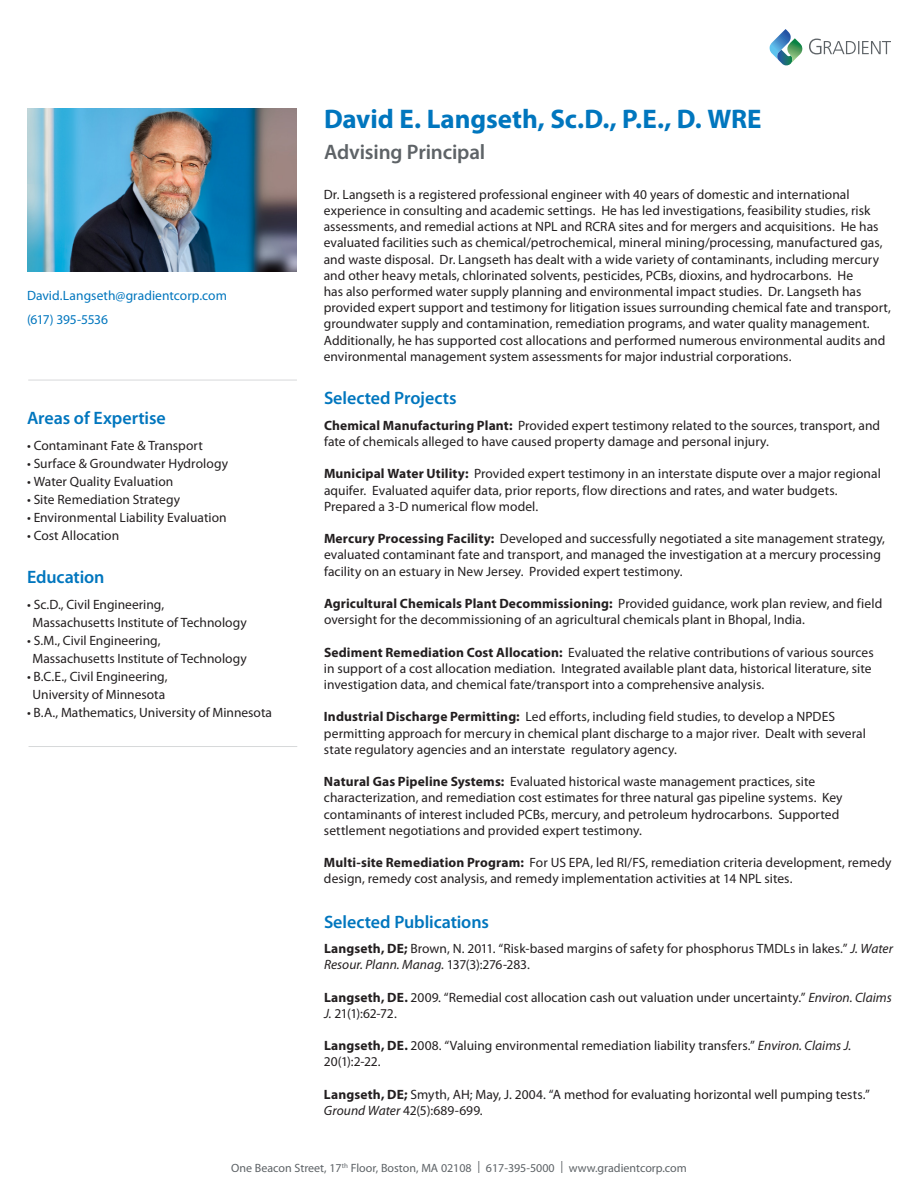
<style>
.page{position:relative;width:918px;height:1188px;background:#fff}
.page>*{position:absolute;margin:0;border:0;box-sizing:border-box;transform-origin:0 0}
.Name_and_credentials{font:700 27px "Myriad Pro";letter-spacing:-.005em;color:#0076be}
.Name_and_credentials-2{font:600 21px "Myriad Pro";letter-spacing:-.01em;color:#5e6367}
.Name_and_credentials-3{font:600 18px "Myriad Pro";letter-spacing:-.005em;color:#0076be}
.Name_and_credentials-4{font:13.5px/16.2px "Myriad Pro";letter-spacing:.005em;color:#231f20}
.Name_and_credentials-5{font:13.5px "Myriad Pro";color:#0076be}
.Name_and_credentials-6{font:13.5px "Myriad Pro";letter-spacing:-.025em;color:#0076be}
.t1{font:12px "Myriad Pro";color:#5e6367}
.s1{font-weight:700}
.s2{font-style:italic}
</style>
<div class="page">
<img style="left:27px;top:108px;width:270px;height:163px">
<hr style="left:28px;top:380px;width:269px;height:1px;background:#5e6367">
<svg style="left:770px;top:29px;width:32px;height:37px"></svg>
<svg style="left:809px;top:39px;width:82px;height:15px"></svg>
<hr style="left:29px;top:746px;width:268px;height:1px;background:#5e6367">
<p class="Name_and_credentials-5" style="left:27px;top:287px;width:202px">David.Langseth@gradientcorp.com</p>
<p class="Name_and_credentials-6" style="left:27px;top:311px;width:83px">(617) 395-5536</p>
<p class="Name_and_credentials-3" style="left:27px;top:406px;width:140px">Areas of Expertise</p>
<p class="Name_and_credentials-4" style="left:27px;top:437px;width:177px">• Contaminant Fate &amp; Transport</p>
<p class="Name_and_credentials-4" style="left:27px;top:455px;width:203px">• Surface &amp; Groundwater Hydrology</p>
<p class="Name_and_credentials-4" style="left:27px;top:473px;width:148px">• Water Quality Evaluation</p>
<p class="Name_and_credentials-4" style="left:27px;top:491px;width:155px">• Site Remediation Strategy</p>
<p class="Name_and_credentials-4" style="left:27px;top:509px;width:201px">• Environmental Liability Evaluation</p>
<p class="Name_and_credentials-4" style="left:27px;top:527px;width:94px">• Cost Allocation</p>
<p class="Name_and_credentials-3" style="left:27px;top:566px;width:79px">Education</p>
<p class="Name_and_credentials-4" style="left:27px;top:596px;width:139px">• Sc.D., Civil Engineering,</p>
<p class="Name_and_credentials-4" style="left:33px;top:614px;width:216px">Massachusetts Institute of Technology</p>
<p class="Name_and_credentials-4" style="left:27px;top:632px;width:135px">• S.M., Civil Engineering,</p>
<p class="Name_and_credentials-4" style="left:33px;top:650px;width:216px">Massachusetts Institute of Technology</p>
<p class="Name_and_credentials-4" style="left:27px;top:668px;width:142px">• B.C.E., Civil Engineering,</p>
<p class="Name_and_credentials-4" style="left:33px;top:686px;width:134px">University of Minnesota</p>
<p class="Name_and_credentials-4" style="left:27px;top:704px;width:247px">• B.A., Mathematics, University of Minnesota</p>
<p class="Name_and_credentials" style="left:324px;top:102px;width:439px">David E. Langseth, Sc.D., P.E., D. WRE</p>
<p class="Name_and_credentials-2" style="left:324px;top:139px;width:163px">Advising Principal</p>
<p class="Name_and_credentials-4" style="left:324px;top:186px;width:569px">Dr. Langseth is a registered professional engineer with 40 years of domestic and international experience in consulting and academic settings. He has led investigations, feasibility studies, risk assessments, and remedial actions at NPL and RCRA sites and for mergers and acquisitions. He has evaluated facilities such as chemical/petrochemical, mineral mining/processing, manufactured gas, and waste disposal. Dr. Langseth has dealt with a wide variety of contaminants, including mercury and other heavy metals, chlorinated solvents, pesticides, PCBs, dioxins, and hydrocarbons. He<br>has also performed water supply planning and environmental impact studies. Dr. Langseth has provided expert support and testimony for litigation issues surrounding chemical fate and transport, groundwater supply and contamination, remediation programs, and water quality management.<br>Additionally, he has supported cost allocations and performed numerous environmental audits and environmental management system assessments for major industrial corporations.</p>
<p class="Name_and_credentials-3" style="left:324px;top:387px;width:134px">Selected Projects</p>
<p class="Name_and_credentials-4" style="left:324px;top:417px;width:558px"><span class="s1">Chemical Manufacturing Plant:</span> Provided expert testimony related to the sources, transport, and fate of chemicals alleged to have caused property damage and personal injury.</p>
<p class="Name_and_credentials-4" style="left:324px;top:466px;width:558px"><span class="s1">Municipal Water Utility:</span> Provided expert testimony in an interstate dispute over a major regional aquifer. Evaluated aquifer data, prior reports, flow directions and rates, and water budgets.</p>
<p class="Name_and_credentials-4" style="left:324px;top:498px;width:216px">Prepared a 3-D numerical flow model.</p>
<p class="Name_and_credentials-4" style="left:324px;top:530px;width:563px"><span class="s1">Mercury Processing Facility:</span> Developed and successfully negotiated a site management strategy, evaluated contaminant fate and transport, and managed the investigation at a mercury processing facility on an estuary in New Jersey. Provided expert testimony.</p>
<p class="Name_and_credentials-4" style="left:324px;top:595px;width:560px"><span class="s1">Agricultural Chemicals Plant Decommissioning:</span> Provided guidance, work plan review, and field oversight for the decommissioning of an agricultural chemicals plant in Bhopal, India.</p>
<p class="Name_and_credentials-4" style="left:324px;top:644px;width:551px"><span class="s1">Sediment Remediation Cost Allocation:</span> Evaluated the relative contributions of various sources in support of a cost allocation mediation. Integrated available plant data, historical literature, site investigation data, and chemical fate/transport into a comprehensive analysis.</p>
<p class="Name_and_credentials-4" style="left:324px;top:709px;width:544px"><span class="s1">Industrial Discharge Permitting:</span> Led efforts, including field studies, to develop a NPDES permitting approach for mercury in chemical plant discharge to a major river. Dealt with several state regulatory agencies and an interstate regulatory agency.</p>
<p class="Name_and_credentials-4" style="left:324px;top:773px;width:520px"><span class="s1">Natural Gas Pipeline Systems:</span> Evaluated historical waste management practices, site characterization, and remediation cost estimates for three natural gas pipeline systems. Key contaminants of interest included PCBs, mercury, and petroleum hydrocarbons. Supported settlement negotiations and provided expert testimony.</p>
<p class="Name_and_credentials-4" style="left:324px;top:854px;width:569px"><span class="s1">Multi-site Remediation Program:</span> For US EPA, led RI/FS, remediation criteria development, remedy design, remedy cost analysis, and remedy implementation activities at 14 NPL sites.</p>
<p class="Name_and_credentials-3" style="left:324px;top:911px;width:167px">Selected Publications</p>
<p class="Name_and_credentials-4" style="left:324px;top:940px;width:571px"><span class="s1">Langseth, DE;</span> Brown, N. 2011. “Risk-based margins of safety for phosphorus TMDLs in lakes.” <span class="s2">J. Water<br>Resour. Plann. Manag.</span> 137(3):276-283.</p>
<p class="Name_and_credentials-4" style="left:324px;top:989px;width:569px"><span class="s1">Langseth, DE.</span> 2009. “Remedial cost allocation cash out valuation under uncertainty.” <span class="s2">Environ. Claims<br>J.</span> 21(1):62-72.</p>
<p class="Name_and_credentials-4" style="left:324px;top:1037px;width:529px"><span class="s1">Langseth, DE.</span> 2008. “Valuing environmental remediation liability transfers.” <span class="s2">Environ. Claims J.<br></span>20(1):2-22.</p>
<p class="Name_and_credentials-4" style="left:324px;top:1086px;width:548px"><span class="s1">Langseth, DE;</span> Smyth, AH; May, J. 2004. “A method for evaluating horizontal well pumping tests.”<br><span class="s2">Ground Water</span> 42(5):689-699.</p>
<p class="t1" style="left:231px;top:1160px;width:457px">One Beacon Street, 17<sup>th</sup> Floor, Boston, MA 02108 | 617-395-5000 | www.gradientcorp.com</p>
</div>
